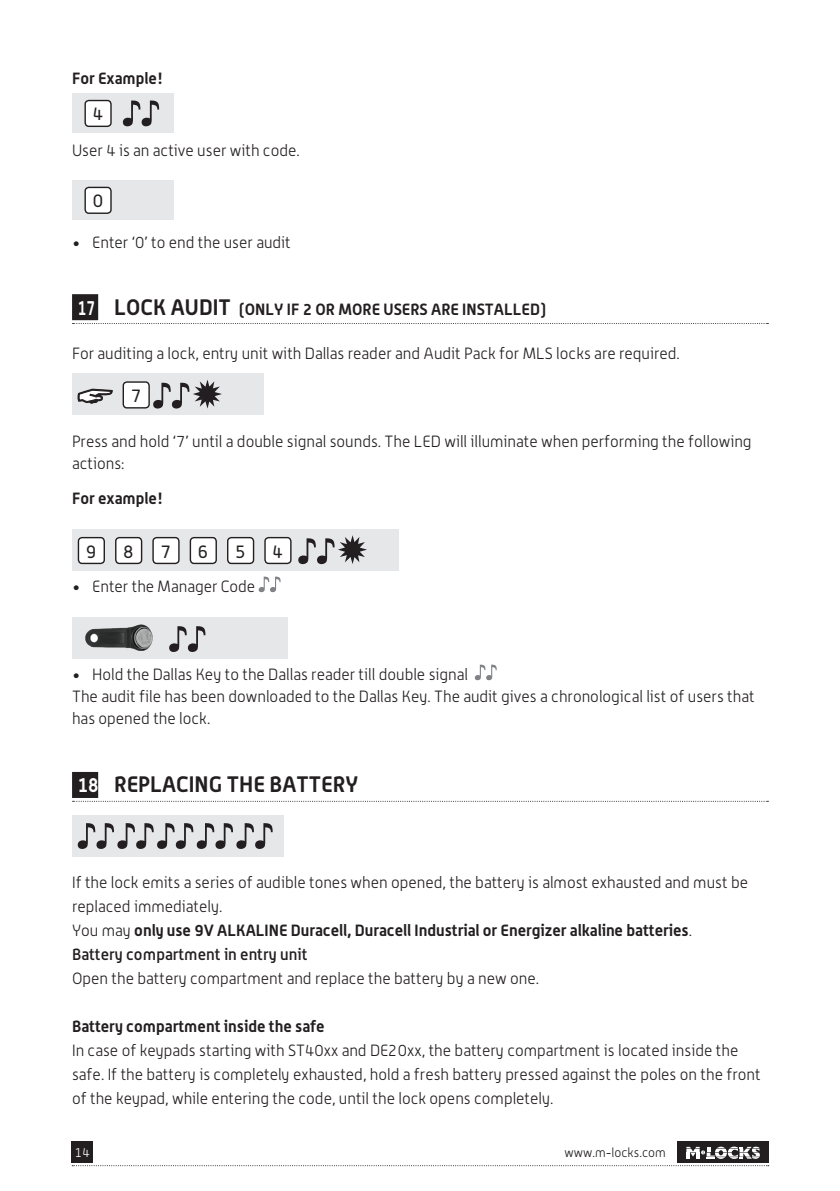
<style>
.page{position:relative;width:840px;height:1191px;background:#fff}
.page>*{position:absolute;margin:0;border:0;box-sizing:border-box;transform-origin:0 0}
.t1{font:700 22px "Alwyn OT";color:#231f20}
.t2{font:18px "Alwyn OT";color:#231f20}
.t3{font:300 16px/24px "Alwyn OT";color:#231f20}
.t4{font:700 16px "Alwyn OT";color:#231f20}
.t5{font:300 12.8px "Alwyn OT";color:#231f20}
.t6{font:300 12.8px "Alwyn OT";color:#fff}
.s1{font-size:20px;color:#fff}
.s2{font-size:22px}
.s3{font-weight:700}
.s4{font-weight:500}
</style>
<div class="page">
<div style="left:72px;top:1141px;width:21px;height:22px;background:#231f20"></div>
<svg style="left:72px;top:1165px;width:696px;height:1px"></svg>
<div style="left:676px;top:1141px;width:91px;height:22px;background:#231f20"></div>
<svg style="left:686px;top:1146px;width:73px;height:12px"></svg>
<div style="left:72px;top:294px;width:26px;height:26px;background:#231f20"></div>
<svg style="left:72px;top:323px;width:696px;height:1px"></svg>
<div style="left:72px;top:772px;width:26px;height:26px;background:#231f20"></div>
<svg style="left:72px;top:801px;width:696px;height:1px"></svg>
<div style="left:72px;top:373px;width:191px;height:41px;background:#e6e7e9"></div>
<svg style="left:78px;top:389px;width:35px;height:15px"></svg>
<div style="left:123px;top:382px;width:26px;height:26px;background:#fff;border-radius:4px"></div>
<div style="left:122px;top:381px;width:28px;height:27px;border:1px solid #231f20;border-radius:4px"></div>
<svg style="left:153px;top:380px;width:69px;height:29px"></svg>
<div style="left:72px;top:529px;width:327px;height:41px;background:#e6e7e9"></div>
<div style="left:78px;top:537px;width:26px;height:26px;background:#fff;border-radius:4px"></div>
<div style="left:78px;top:537px;width:27px;height:27px;border:1px solid #231f20;border-radius:4px"></div>
<div style="left:116px;top:537px;width:25px;height:26px;background:#fff;border-radius:4px"></div>
<div style="left:115px;top:537px;width:27px;height:27px;border:1px solid #231f20;border-radius:4px"></div>
<div style="left:153px;top:537px;width:26px;height:26px;background:#fff;border-radius:4px"></div>
<div style="left:152px;top:537px;width:27px;height:27px;border:1px solid #231f20;border-radius:4px"></div>
<div style="left:190px;top:537px;width:26px;height:26px;background:#fff;border-radius:4px"></div>
<div style="left:189px;top:537px;width:28px;height:27px;border:1px solid #231f20;border-radius:4px"></div>
<div style="left:227px;top:537px;width:26px;height:26px;background:#fff;border-radius:4px"></div>
<div style="left:227px;top:537px;width:27px;height:27px;border:1px solid #231f20;border-radius:4px"></div>
<div style="left:265px;top:537px;width:26px;height:26px;background:#fff;border-radius:4px"></div>
<div style="left:264px;top:537px;width:27px;height:27px;border:1px solid #231f20;border-radius:4px"></div>
<svg style="left:298px;top:535px;width:69px;height:30px"></svg>
<svg style="left:258px;top:576px;width:22px;height:17px"></svg>
<div style="left:72px;top:617px;width:216px;height:41px;background:#e6e7e9"></div>
<img style="left:85px;top:624px;width:68px;height:27px">
<svg style="left:169px;top:626px;width:36px;height:26px"></svg>
<svg style="left:474px;top:664px;width:22px;height:17px"></svg>
<div style="left:72px;top:815px;width:211px;height:41px;background:#e6e7e9"></div>
<svg style="left:77px;top:823px;width:195px;height:26px"></svg>
<div style="left:72px;top:180px;width:101px;height:40px;background:#e6e7e9"></div>
<div style="left:85px;top:187px;width:26px;height:26px;background:#fff;border-radius:4px"></div>
<div style="left:84px;top:187px;width:28px;height:27px;border:1px solid #231f20;border-radius:4px"></div>
<div style="left:72px;top:94px;width:101px;height:39px;background:#e6e7e9"></div>
<div style="left:85px;top:100px;width:26px;height:26px;background:#fff;border-radius:4px"></div>
<div style="left:84px;top:100px;width:28px;height:27px;border:1px solid #231f20;border-radius:4px"></div>
<svg style="left:122px;top:100px;width:37px;height:27px"></svg>
<p class="t4" style="left:72px;top:69px;width:92px">For Example!</p>
<p class="t2" style="left:93px;top:103px;width:12px">4</p>
<p class="t3" style="left:72px;top:139px;width:229px">User 4 is an active user with code.</p>
<p class="t2" style="left:93px;top:190px;width:12px">0</p>
<p class="t3" style="left:72px;top:231px;width:220px">• Enter ‘0’ to end the user audit</p>
<p class="t4" style="left:78px;top:299px;width:469px"><span class="s1">17</span> <span class="s2">LOCK AUDIT</span> (ONLY IF 2 OR MORE USERS ARE INSTALLED)</p>
<p class="t3" style="left:72px;top:341px;width:609px">For auditing a lock, entry unit with Dallas reader and Audit Pack for MLS locks are required.</p>
<p class="t2" style="left:131px;top:385px;width:12px">7</p>
<p class="t3" style="left:72px;top:430px;width:680px;line-height:22px">Press and hold ‘7’ until a double signal sounds. The LED will illuminate when performing the following actions:</p>
<p class="t4" style="left:72px;top:488px;width:92px">For example!</p>
<p class="t2" style="left:86px;top:540px;width:12px">9</p>
<p class="t2" style="left:123px;top:540px;width:12px">8</p>
<p class="t2" style="left:160px;top:540px;width:12px">7</p>
<p class="t2" style="left:198px;top:540px;width:12px">6</p>
<p class="t2" style="left:235px;top:540px;width:12px">5</p>
<p class="t2" style="left:272px;top:540px;width:12px">4</p>
<p class="t3" style="left:72px;top:574px;width:185px">• Enter the Manager Code</p>
<p class="t3" style="left:72px;top:663px;width:683px;line-height:22px">• Hold the Dallas Key to the Dallas reader till double signal<br>The audit file has been downloaded to the Dallas Key. The audit gives a chronological list of users that has opened the lock.</p>
<h1 class="t1" style="left:78px;top:770px;width:282px"><span class="s1">18</span> REPLACING THE BATTERY</h1>
<p class="t3" style="left:72px;top:870px;width:677px">If the lock emits a series of audible tones when opened, the battery is almost exhausted and must be replaced immediately.<br>You may <span class="s3">only use 9V ALKALINE Duracell, Duracell Industrial or Energizer alkaline batteries</span>.<br><span class="s4">Battery compartment in entry unit</span></p>
<p class="t3" style="left:72px;top:966px;width:468px">Open the battery compartment and replace the battery by a new one.</p>
<p class="t4" style="left:72px;top:1016px;width:254px">Battery compartment inside the safe</p>
<p class="t3" style="left:72px;top:1038px;width:689px">In case of keypads starting with ST40xx and DE20xx, the battery compartment is located inside the safe. If the battery is completely exhausted, hold a fresh battery pressed against the poles on the front of the keypad, while entering the code, until the lock opens completely.</p>
<p class="t6" style="left:75px;top:1145px;width:16px">14</p>
<p class="t5" style="left:564px;top:1145px;width:103px">www.m-locks.com</p>
</div>
